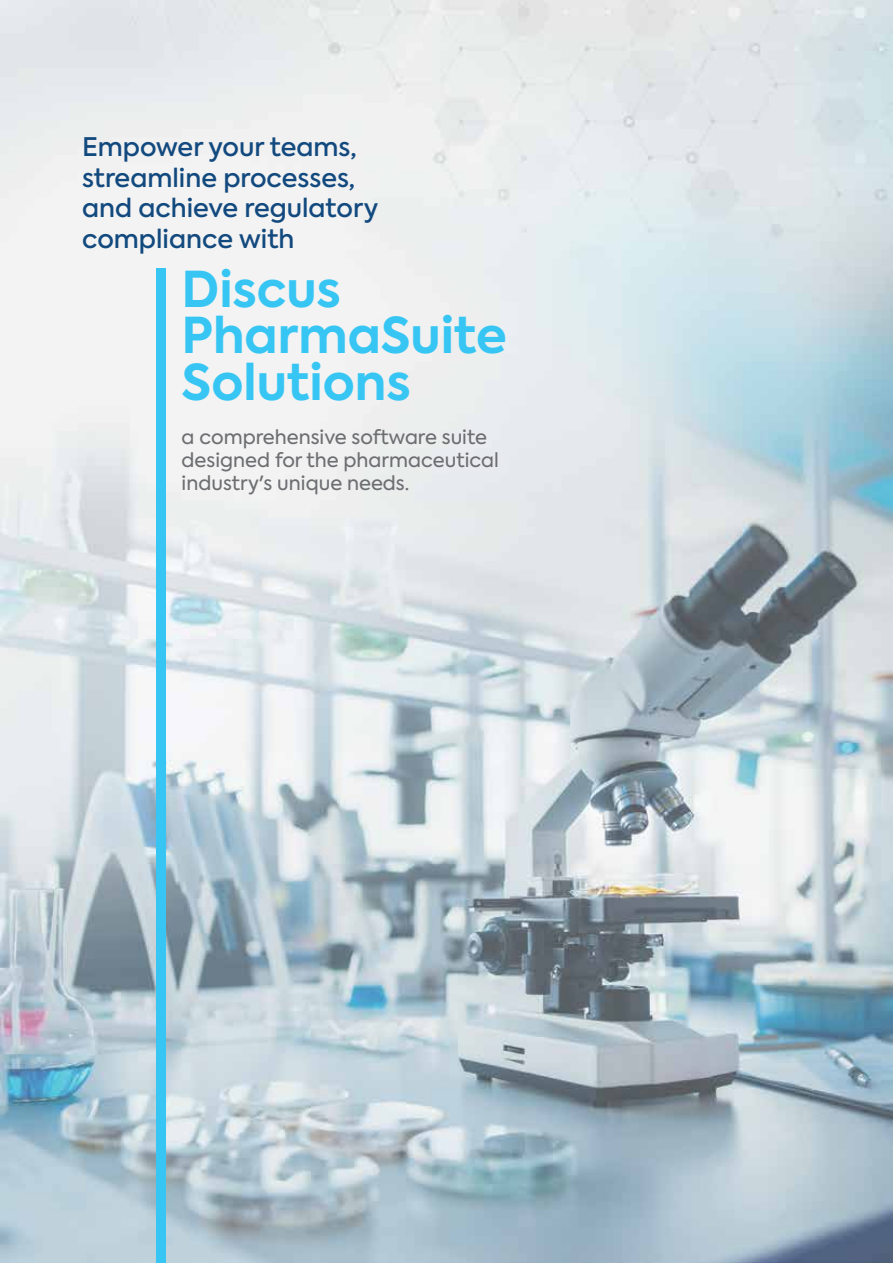
<style>
.page{position:relative;width:893px;height:1263px;background:#fff}
.page>*{position:absolute;margin:0;border:0;box-sizing:border-box;transform-origin:0 0}
.t1{font:700 49.2px/46.5px "Axiforma";color:#37c6f4}
.t2{font:500 25.5px/30.6px "Axiforma";color:#12497e}
.t3{font:19.5px/23.4px "Axiforma";color:#6d6e71}
</style>
<div class="page">
<img style="left:0;top:0;width:893px;height:1263px">
<div style="left:157px;top:269px;width:9px;height:994px;background:#37c6f4"></div>
<h2 class="t2" style="left:82px;top:132px;width:298px">Empower your teams, streamline processes, and achieve regulatory compliance with</h2>
<h1 class="t1" style="left:182px;top:266px;width:327px">Discus<br>PharmaSuite<br>Solutions</h1>
<p class="t3" style="left:182px;top:425px;width:319px">a comprehensive software suite designed for the pharmaceutical industry's unique needs.</p>
</div>
